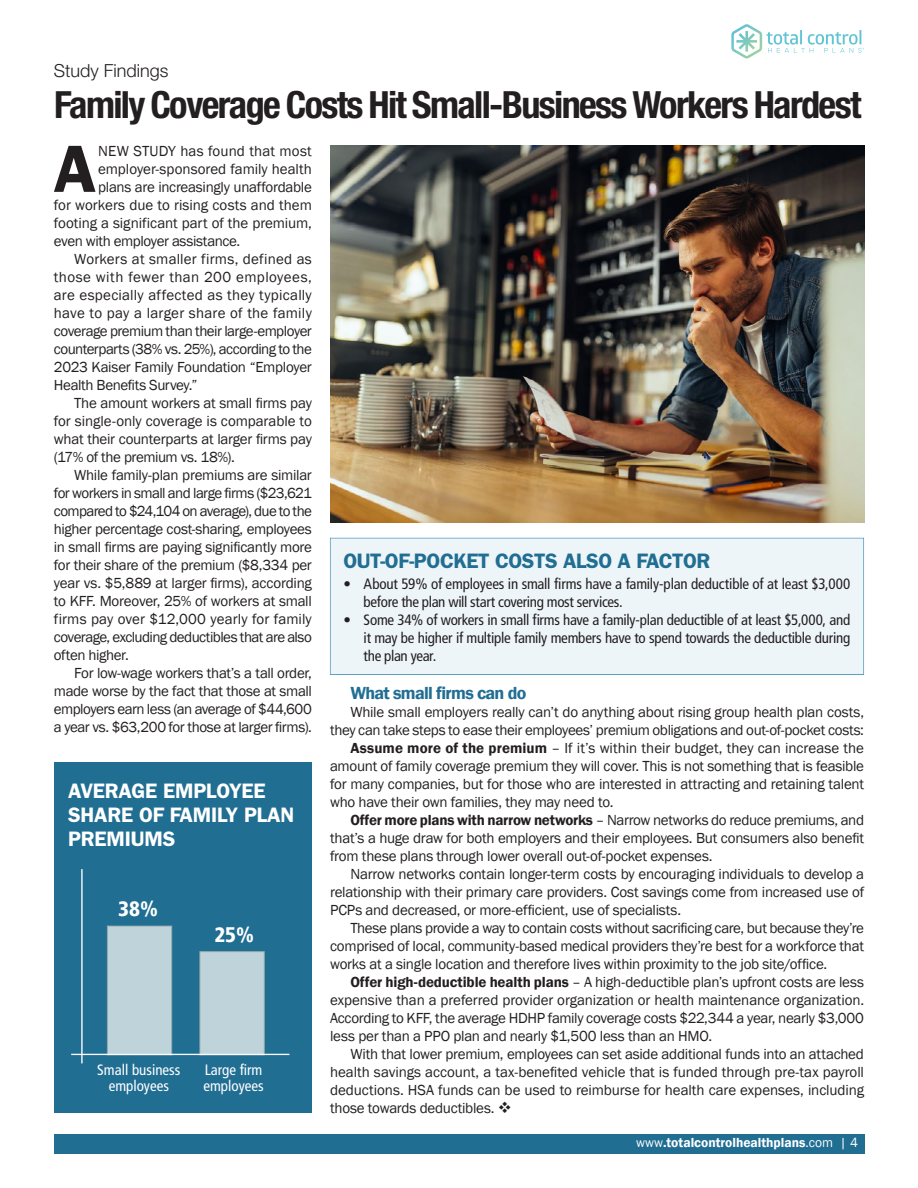
<style>
.page{position:relative;width:918px;height:1188px;background:#fff}
.page>*{position:absolute;margin:0;border:0;box-sizing:border-box;transform-origin:0 0}
.t1{font:600 69px "Franklin Gothic";color:#231f20}
.t2{font:700 condensed 37.5px "Helvetica Neue LT Std";letter-spacing:-.045em;color:#231f20}
.t3{font:600 21px/24px "ITC Franklin Gothic Std";letter-spacing:-.01em;color:#fff}
.t4{font:600 21px "ITC Franklin Gothic Std";letter-spacing:-.02em;color:#216e93}
.t5{font:900 condensed 21px "Frutiger LT";color:#fff}
.t6{font:600 18px "Franklin Gothic";letter-spacing:-.035em;color:#216e93}
.t7{font:300 18px "Helvetica Neue LT Std";color:#231f20}
.t8{font:15px "Franklin Gothic";letter-spacing:-.015em;color:#231f20}
.t9{font:condensed 15px/18px "Frutiger LT";letter-spacing:-.015em;color:#231f20}
.t10{font:15px "Franklin Gothic";letter-spacing:-.04em;color:#231f20}
.t11{font:15px "Franklin Gothic";letter-spacing:.015em;color:#231f20}
.t12{font:15px "Franklin Gothic";letter-spacing:-.035em;color:#231f20}
.t13{font:15px "Franklin Gothic";letter-spacing:.01em;color:#231f20}
.t14{font:condensed 15px/16.5px "Frutiger LT";color:#fff;text-align:center}
.t15{font:15px "Franklin Gothic";letter-spacing:-.045em;color:#231f20}
.t16{font:15px "Franklin Gothic";letter-spacing:.025em;color:#231f20}
.t17{font:600 13.5px "Franklin Gothic";color:#fff}
.s1{font-weight:600}
.s2{font-weight:400}
</style>
<div class="page">
<svg style="left:731px;top:24px;width:133px;height:34px"></svg>
<div style="left:54px;top:1134px;width:810px;height:19px;background:#216e93"></div>
<img style="left:330px;top:145px;width:534px;height:377px">
<div style="left:54px;top:762px;width:258px;height:351px;background:#216e93"></div>
<div style="left:106px;top:924px;width:67px;height:131px;background:#bfd3da"></div>
<div style="left:199px;top:950px;width:67px;height:106px;background:#bfd3da"></div>
<hr style="left:81px;top:866px;width:4px;height:198px;background:#fff;opacity:.75">
<hr style="left:70px;top:1053px;width:221px;height:4px;background:#fff;opacity:.75">
<div style="left:330px;top:536px;width:535px;height:139px;background:#eef5f9"></div>
<p class="t7" style="left:54px;top:59px;width:116px">Study Findings</p>
<h2 class="t2" style="left:54px;top:82px;width:809px">Family Coverage Costs Hit Small-Business Workers Hardest</h2>
<h1 class="t1" style="left:54px;top:126px;width:43px">A</h1>
<p class="t13" style="left:98px;top:142px;width:215px">NEW STUDY has found that most</p>
<p class="t8" style="left:98px;top:160px;width:215px">employer-sponsored family health</p>
<p class="t8" style="left:98px;top:178px;width:215px">plans are increasingly unaffordable</p>
<p class="t8" style="left:54px;top:196px;width:260px">for workers due to rising costs and them</p>
<p class="t8" style="left:54px;top:214px;width:260px">footing a significant part of the premium,</p>
<p class="t8" style="left:54px;top:232px;width:188px">even with employer assistance.</p>
<p class="t11" style="left:74px;top:250px;width:239px">Workers at smaller firms, defined as</p>
<p class="t16" style="left:54px;top:268px;width:259px">those with fewer than 200 employees,</p>
<p class="t11" style="left:54px;top:286px;width:259px">are especially affected as they typically</p>
<p class="t11" style="left:54px;top:304px;width:260px">have to pay a larger share of the family</p>
<p class="t12" style="left:54px;top:322px;width:260px">coverage premium than their large-employer</p>
<p class="t10" style="left:54px;top:340px;width:260px">counterparts (38% vs. 25%), according to the</p>
<p class="t8" style="left:54px;top:358px;width:260px">2023 Kaiser Family Foundation “Employer</p>
<p class="t8" style="left:54px;top:376px;width:145px">Health Benefits Survey.”</p>
<p class="t8" style="left:74px;top:394px;width:239px">The amount workers at small firms pay</p>
<p class="t8" style="left:54px;top:412px;width:259px">for single-only coverage is comparable to</p>
<p class="t8" style="left:54px;top:430px;width:260px">what their counterparts at larger firms pay</p>
<p class="t8" style="left:54px;top:448px;width:182px">(17% of the premium vs. 18%).</p>
<p class="t8" style="left:74px;top:466px;width:239px">While family-plan premiums are similar</p>
<p class="t10" style="left:54px;top:484px;width:260px">for workers in small and large firms ($23,621</p>
<p class="t15" style="left:54px;top:502px;width:260px">compared to $24,104 on average), due to the</p>
<p class="t8" style="left:54px;top:520px;width:259px">higher percentage cost-sharing, employees</p>
<p class="t8" style="left:54px;top:538px;width:260px">in small firms are paying significantly more</p>
<p class="t8" style="left:54px;top:556px;width:260px">for their share of the premium ($8,334 per</p>
<p class="t8" style="left:54px;top:574px;width:260px">year vs. $5,889 at larger firms), according</p>
<p class="t8" style="left:54px;top:592px;width:259px">to KFF. Moreover, 25% of workers at small</p>
<p class="t13" style="left:54px;top:610px;width:259px">firms pay over $12,000 yearly for family</p>
<p class="t10" style="left:54px;top:628px;width:260px">coverage, excluding deductibles that are also</p>
<p class="t8" style="left:54px;top:646px;width:76px">often higher.</p>
<p class="t8" style="left:74px;top:664px;width:239px">For low-wage workers that’s a tall order,</p>
<p class="t8" style="left:54px;top:682px;width:260px">made worse by the fact that those at small</p>
<p class="t12" style="left:54px;top:700px;width:259px">employers earn less (an average of $44,600</p>
<p class="t8" style="left:54px;top:718px;width:260px">a year vs. $63,200 for those at larger firms).</p>
<h3 class="t4" style="left:343px;top:548px;width:368px">OUT-OF-POCKET COSTS ALSO A FACTOR</h3>
<p class="t9" style="left:364px;top:575px;width:488px;text-indent:-20px">• About 59% of employees in small firms have a family-plan deductible of at least $3,000 before the plan will start covering most services.</p>
<p class="t9" style="left:364px;top:611px;width:488px;text-align:justify;text-indent:-20px">• Some 34% of workers in small firms have a family-plan deductible of at least $5,000, and it may be higher if multiple family members have to spend towards the deductible during the plan year.</p>
<p class="t6" style="left:350px;top:682px;width:177px">What small firms can do</p>
<p class="t8" style="left:350px;top:703px;width:515px">While small employers really can’t do anything about rising group health plan costs,</p>
<p class="t8" style="left:330px;top:721px;width:535px">they can take steps to ease their employees’ premium obligations and out-of-pocket costs:</p>
<p class="t8" style="left:350px;top:739px;width:515px"><span class="s1">Assume more of the premium</span> – If it’s within their budget, they can increase the</p>
<p class="t8" style="left:330px;top:757px;width:536px">amount of family coverage premium they will cover. This is not something that is feasible</p>
<p class="t8" style="left:330px;top:775px;width:536px">for many companies, but for those who are interested in attracting and retaining talent</p>
<p class="t8" style="left:330px;top:793px;width:285px">who have their own families, they may need to.</p>
<p class="t8" style="left:350px;top:811px;width:515px"><span class="s1">Offer more plans with narrow networks</span> – Narrow networks do reduce premiums, and</p>
<p class="t8" style="left:330px;top:829px;width:536px">that’s a huge draw for both employers and their employees. But consumers also benefit</p>
<p class="t8" style="left:330px;top:847px;width:384px">from these plans through lower overall out-of-pocket expenses.</p>
<p class="t8" style="left:350px;top:865px;width:515px">Narrow networks contain longer-term costs by encouraging individuals to develop a</p>
<p class="t8" style="left:330px;top:883px;width:536px">relationship with their primary care providers. Cost savings come from increased use of</p>
<p class="t8" style="left:330px;top:901px;width:353px">PCPs and decreased, or more-efficient, use of specialists.</p>
<p class="t8" style="left:350px;top:919px;width:515px">These plans provide a way to contain costs without sacrificing care, but because they’re</p>
<p class="t8" style="left:330px;top:937px;width:536px">comprised of local, community-based medical providers they’re best for a workforce that</p>
<p class="t8" style="left:330px;top:955px;width:499px">works at a single location and therefore lives within proximity to the job site/office.</p>
<p class="t8" style="left:350px;top:973px;width:515px"><span class="s1">Offer high-deductible health plans</span> – A high-deductible plan’s upfront costs are less</p>
<p class="t8" style="left:330px;top:991px;width:536px">expensive than a preferred provider organization or health maintenance organization.</p>
<p class="t8" style="left:330px;top:1009px;width:535px">According to KFF, the average HDHP family coverage costs $22,344 a year, nearly $3,000</p>
<p class="t8" style="left:330px;top:1027px;width:384px">less per than a PPO plan and nearly $1,500 less than an HMO.</p>
<p class="t8" style="left:350px;top:1045px;width:515px">With that lower premium, employees can set aside additional funds into an attached</p>
<p class="t8" style="left:330px;top:1063px;width:536px">health savings account, a tax-benefited vehicle that is funded through pre-tax payroll</p>
<p class="t8" style="left:330px;top:1081px;width:536px">deductions. HSA funds can be used to reimburse for health care expenses, including</p>
<p class="t8" style="left:330px;top:1099px;width:183px">those towards deductibles. ❖</p>
<h3 class="t3" style="left:68px;top:779px;width:228px">AVERAGE EMPLOYEE<br>SHARE OF FAMILY PLAN<br>PREMIUMS</h3>
<h3 class="t5" style="left:118px;top:896px;width:41px">38%</h3>
<h3 class="t5" style="left:214px;top:922px;width:41px">25%</h3>
<p class="t14" style="left:203px;top:1061px;width:62px;text-align:left">Large firm employees</p>
<p class="t14" style="left:97px;top:1061px;width:85px">Small business employees</p>
<p class="t17" style="left:636px;top:1134px;width:223px"><span class="s2">www</span>.totalcontrolhealthplans<span class="s2">.com | 4</span></p>
</div>
